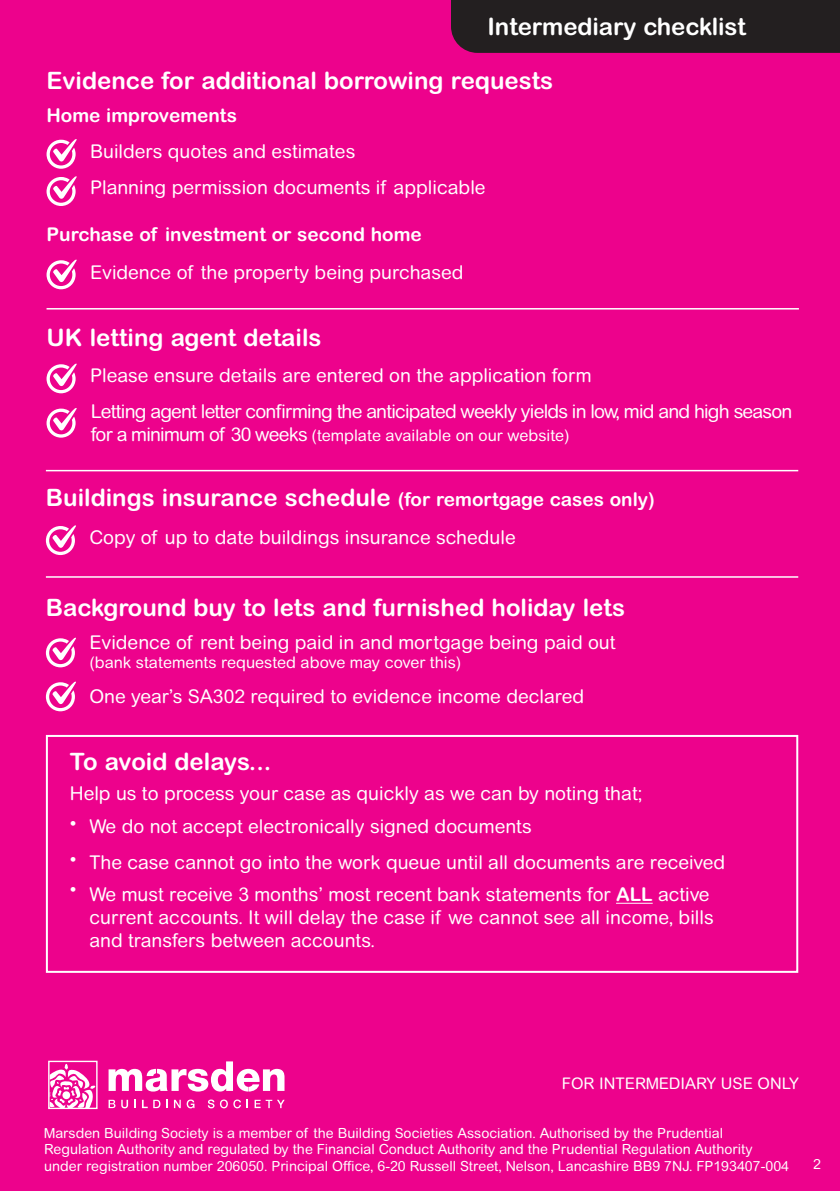
<style>
.page{position:relative;width:840px;height:1191px;background:#fff}
.page>*{position:absolute;margin:0;border:0;box-sizing:border-box;transform-origin:0 0}
.t1{font:700 24px "Arial Rounded MT Std";color:#fff}
.t2{font:19px/22.8px "Arial Rounded MT Std";color:#fff}
.t3{font:19px "Arial Rounded MT Std";letter-spacing:-.04em;color:#fff}
.t4{font:700 19px "Arial Rounded MT Std";color:#fff}
.t5{font:16px "Arial Rounded MT Std";color:#fff}
.t6{font:14px/16.8px "Arial Rounded MT Std";color:#fff}
.s1{font-size:19px}
.s2{font-weight:700}
</style>
<div class="page">
<div style="left:0;top:0;width:839px;height:1191px;background:#ed028c"></div>
<div style="left:451px;top:0;width:388px;height:53px;background:#231f20"></div>
<svg style="left:46px;top:139px;width:31px;height:30px"></svg>
<svg style="left:46px;top:176px;width:31px;height:30px"></svg>
<svg style="left:46px;top:259px;width:31px;height:30px"></svg>
<svg style="left:46px;top:363px;width:31px;height:30px"></svg>
<hr style="left:46px;top:308px;width:752px;height:1px;background:#fff">
<svg style="left:50px;top:1063px;width:45px;height:44px"></svg>
<div style="left:48px;top:1060px;width:49px;height:49px;border:1px solid #fff"></div>
<svg style="left:108px;top:1061px;width:176px;height:30px"></svg>
<svg style="left:108px;top:1099px;width:7px;height:9px"></svg>
<svg style="left:121px;top:1099px;width:7px;height:9px"></svg>
<svg style="left:134px;top:1099px;width:2px;height:9px"></svg>
<svg style="left:142px;top:1099px;width:18px;height:9px"></svg>
<svg style="left:166px;top:1099px;width:2px;height:9px"></svg>
<svg style="left:174px;top:1099px;width:20px;height:9px"></svg>
<svg style="left:208px;top:1099px;width:6px;height:9px"></svg>
<svg style="left:220px;top:1099px;width:28px;height:9px"></svg>
<svg style="left:254px;top:1099px;width:30px;height:9px"></svg>
<div style="left:46px;top:735px;width:751px;height:237px;border:2px solid #fff"></div>
<hr style="left:615px;top:902px;width:37px;height:1px;background:#fff">
<svg style="left:46px;top:637px;width:30px;height:30px"></svg>
<svg style="left:46px;top:681px;width:30px;height:30px"></svg>
<svg style="left:46px;top:525px;width:30px;height:30px"></svg>
<hr style="left:46px;top:470px;width:751px;height:1px;background:#fff">
<hr style="left:46px;top:576px;width:751px;height:2px;background:#fff">
<svg style="left:46px;top:408px;width:31px;height:29px"></svg>
<p class="t1" style="left:487px;top:12px;width:260px">Intermediary checklist</p>
<p class="t1" style="left:46px;top:67px;width:508px">Evidence for additional borrowing requests</p>
<p class="t4" style="left:46px;top:104px;width:192px">Home improvements</p>
<p class="t2" style="left:90px;top:139px;width:267px">Builders quotes and estimates</p>
<p class="t2" style="left:90px;top:175px;width:397px">Planning permission documents if applicable</p>
<p class="t4" style="left:46px;top:223px;width:376px">Purchase of investment or second home</p>
<p class="t2" style="left:90px;top:261px;width:374px">Evidence of the property being purchased</p>
<p class="t1" style="left:46px;top:323px;width:276px">UK letting agent details</p>
<p class="t2" style="left:90px;top:364px;width:503px">Please ensure details are entered on the application form</p>
<p class="t3" style="left:91px;top:400px;width:702px">Letting agent letter confirming the anticipated weekly yields in low, mid and high season</p>
<p class="t5" style="left:91px;top:426px;width:480px"><span class="s1">for a minimum of 30 weeks</span> (template available on our website)</p>
<p class="t1" style="left:46px;top:483px;width:610px">Buildings insurance schedule <span class="s1">(for remortgage cases only)</span></p>
<p class="t2" style="left:89px;top:525px;width:427px">Copy of up to date buildings insurance schedule</p>
<p class="t1" style="left:46px;top:593px;width:580px">Background buy to lets and furnished holiday lets</p>
<p class="t2" style="left:89px;top:631px;width:527px">Evidence of rent being paid in and mortgage being paid out</p>
<p class="t5" style="left:89px;top:653px;width:373px">(bank statements requested above may cover this)</p>
<p class="t2" style="left:89px;top:684px;width:496px">One year’s SA302 required to evidence income declared</p>
<p class="t1" style="left:70px;top:747px;width:203px">To avoid delays...</p>
<p class="t2" style="left:70px;top:782px;width:573px">Help us to process your case as quickly as we can by noting that;</p>
<p class="t2" style="left:89px;top:814px;width:443px">We do not accept electronically signed documents</p>
<p class="t2" style="left:89px;top:850px;width:637px">The case cannot go into the work queue until all documents are received</p>
<p class="t2" style="left:89px;top:883px;width:625px">We must receive 3 months’ most recent bank statements for <span class="s2">ALL</span> active current accounts. It will delay the case if we cannot see all income, bills and transfers between accounts.</p>
<p class="t2" style="left:70px;top:812px;width:8px">•</p>
<p class="t2" style="left:70px;top:848px;width:8px">•</p>
<p class="t2" style="left:70px;top:878px;width:8px">•</p>
<p class="t5" style="left:561px;top:1074px;width:238px">FOR INTERMEDIARY USE ONLY</p>
<p class="t6" style="left:44px;top:1124px;width:746px">Marsden Building Society is a member of the Building Societies Association. Authorised by the Prudential<br>Regulation Authority and regulated by the Financial Conduct Authority and the Prudential Regulation Authority under registration number 206050. Principal Office, 6-20 Russell Street, Nelson, Lancashire BB9 7NJ. FP193407-004</p>
<p class="t6" style="left:812px;top:1155px;width:9px">2</p>
</div>
